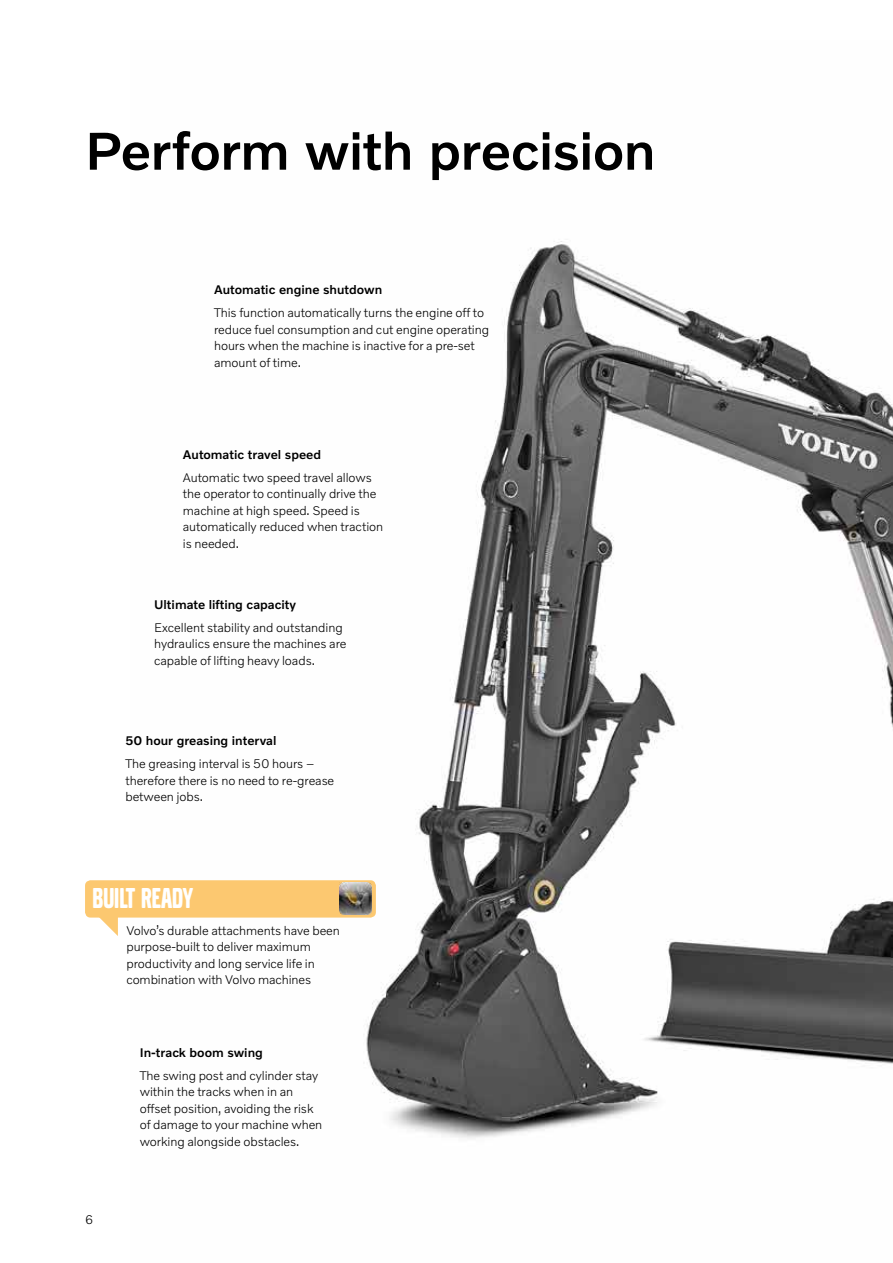
<style>
.page{position:relative;width:893px;height:1263px;background:#fff}
.page>*{position:absolute;margin:0;border:0;box-sizing:border-box;transform-origin:0 0}
.t1{font:500 54px "Volvo Novum";letter-spacing:-.01em;color:#000}
.t2{font:30px "Volvo Broad Pro";color:#fff}
.t3{font:300 12.75px/16.5px "Volvo Novum";letter-spacing:-.005em;color:#000}
.t4{font:500 12.75px "Volvo Novum";color:#000}
</style>
<div class="page">
<img style="left:131px;top:241px;width:762px;height:898px">
<div style="left:85px;top:880px;width:291px;height:37px;background:#fcc870;border-radius:6px"></div>
<svg style="left:98px;top:917px;width:20px;height:19px"></svg>
<img style="left:339px;top:883px;width:32px;height:32px">
<h1 class="t1" style="left:85px;top:117px;width:572px">Perform with precision</h1>
<p class="t4" style="left:214px;top:282px;width:170px">Automatic engine shutdown</p>
<p class="t3" style="left:214px;top:304px;width:277px">This function automatically turns the engine off to reduce fuel consumption and cut engine operating hours when the machine is inactive for a pre-set amount of time.</p>
<p class="t4" style="left:183px;top:446px;width:140px">Automatic travel speed</p>
<p class="t3" style="left:183px;top:469px;width:202px">Automatic two speed travel allows the operator to continually drive the machine at high speed. Speed is automatically reduced when traction is needed.</p>
<p class="t4" style="left:154px;top:596px;width:143px">Ultimate lifting capacity</p>
<p class="t3" style="left:154px;top:619px;width:194px">Excellent stability and outstanding hydraulics ensure the machines are capable of lifting heavy loads.</p>
<p class="t4" style="left:125px;top:733px;width:152px">50 hour greasing interval</p>
<p class="t3" style="left:125px;top:755px;width:210px">The greasing interval is 50 hours – therefore there is no need to re-grease between jobs.</p>
<h2 class="t2" style="left:93px;top:884px;width:102px">BUILT READY</h2>
<p class="t3" style="left:126px;top:921px;width:215px">Volvo’s durable attachments have been purpose-built to deliver maximum productivity and long service life in combination with Volvo machines</p>
<p class="t3" style="left:85px;top:1210px;width:10px">6</p>
<p class="t4" style="left:140px;top:1044px;width:125px">In-track boom swing</p>
<p class="t3" style="left:140px;top:1067px;width:184px">The swing post and cylinder stay within the tracks when in an offset position, avoiding the risk of damage to your machine when working alongside obstacles.</p>
</div>
